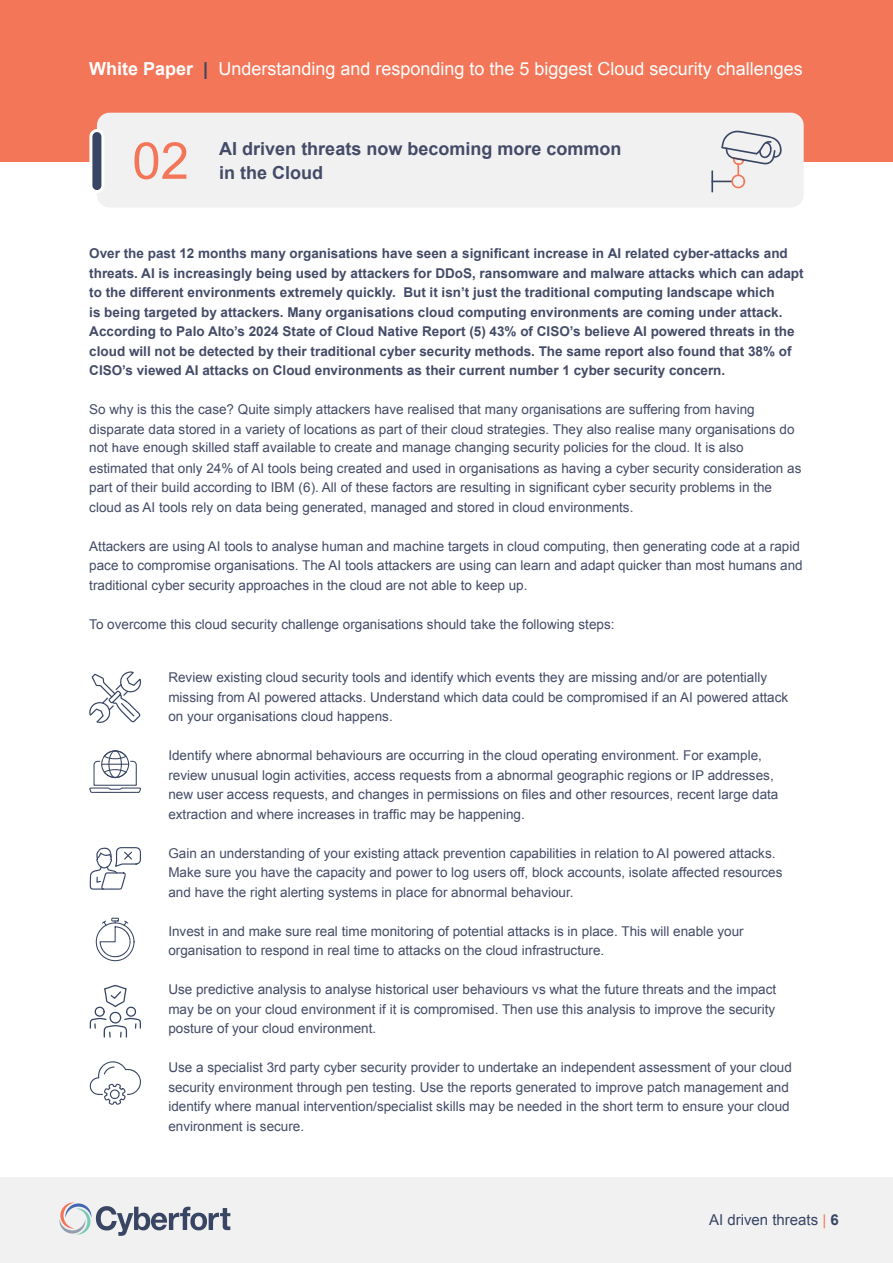
<style>
.page{position:relative;width:893px;height:1263px;background:#fff}
.page>*{position:absolute;margin:0;border:0;box-sizing:border-box;transform-origin:0 0}
.t1{font:51px "Arial";color:#f47658}
.t2{font:18px "Arial";color:#fff}
.t3{font:700 18px "Arial";color:#444b67}
.t4{font:15px "Arial";color:#384563}
.t5{font:13.5px/19.5px "Arial";color:#444b67}
.t6{font:700 13.5px/19.5px "Arial";color:#444b67}
.s1{font-weight:700}
.s2{font-weight:700;color:#384563}
.s3{font-family:"Nimbus San"}
.s4{color:#f47658}
</style>
<div class="page">
<div style="left:0;top:0;width:893px;height:161px;background:#f47658"></div>
<div style="left:0;top:1178px;width:893px;height:85px;background:#f1f1f2"></div>
<svg style="left:59px;top:1202px;width:171px;height:34px"></svg>
<div style="left:97px;top:113px;width:707px;height:95px;background:#f1f1f2;border-radius:13px"></div>
<div style="left:91px;top:131px;width:12px;height:61px;background:#384563;border-radius:6px"></div>
<div style="left:89px;top:129px;width:15px;height:64px;border:3px solid #fff;border-radius:6px"></div>
<svg style="left:711px;top:130px;width:71px;height:63px"></svg>
<svg style="left:89px;top:671px;width:52px;height:52px"></svg>
<svg style="left:89px;top:750px;width:52px;height:43px"></svg>
<svg style="left:90px;top:847px;width:51px;height:43px"></svg>
<svg style="left:95px;top:918px;width:40px;height:44px"></svg>
<svg style="left:90px;top:985px;width:51px;height:53px"></svg>
<svg style="left:89px;top:1061px;width:52px;height:44px"></svg>
<h2 class="t2" style="left:89px;top:56px;width:715px"><span class="s1">White Paper</span> <span class="s2">|</span> Understanding and responding to the 5 biggest Cloud security challenges</h2>
<h1 class="t1" style="left:132px;top:127px;width:58px">02</h1>
<h2 class="t3" style="left:219px;top:137px;width:404px">AI driven threats now becoming more common</h2>
<h2 class="t3" style="left:219px;top:161px;width:106px">in the Cloud</h2>
<p class="t6" style="left:89px;top:244px;width:716px">Over the past 12 months many organisations have seen a significant increase in AI related cyber-attacks and threats. AI is increasingly being used by attackers for DDoS, ransomware and malware attacks which can adapt to the different environments extremely quickly. But it isn’t just the traditional computing landscape which<br>is being targeted by attackers. Many organisations cloud computing environments are coming under attack.<br>According to Palo Alto’s 2024 State of Cloud Native Report (5) 43% of CISO’s believe AI powered threats in the cloud will not be detected by their traditional cyber security methods. The same report also found that 38% of CISO’s viewed AI attacks on Cloud environments as their current number 1 cyber security concern.</p>
<p class="t5" style="left:89px;top:400px;width:707px">So why is this the case? Quite simply attackers have realised that many organisations are suffering from having disparate data stored in a variety of locations as part of their cloud strategies. They also realise many organisations do</p>
<p class="t5" style="left:89px;top:437px;width:714px;line-height:21.1px">not <span class="s3">have</span> enough skilled staff available to create and manage changing security policies for the cloud. It is also estimated that only 24% of AI tools being created and used in organisations as having a cyber security consideration as</p>
<p class="t5" style="left:89px;top:478px;width:684px">part of their build according to IBM (6). All of these factors are resulting in significant cyber security problems in the cloud as AI tools rely on data being generated, managed and stored in cloud environments.</p>
<p class="t5" style="left:89px;top:536px;width:715px">Attackers are using AI tools to analyse human and machine targets in cloud computing, then generating code at a rapid pace to compromise organisations. The AI tools attackers are using can learn and adapt quicker than most humans and traditional cyber security approaches in the cloud are not able to keep up.</p>
<p class="t5" style="left:89px;top:614px;width:527px">To overcome this cloud security challenge organisations should take the following steps:</p>
<p class="t5" style="left:168px;top:668px;width:621px">Review existing cloud security tools and identify which events they are missing and/or are potentially missing from AI powered attacks. Understand which data could be compromised if an AI powered attack on your organisations cloud happens.</p>
<p class="t5" style="left:168px;top:746px;width:612px">Identify where abnormal behaviours are occurring in the cloud operating environment. For example, review unusual login activities, access requests from a abnormal geographic regions or IP addresses, new user access requests, and changes in permissions on files and other resources, recent large data extraction and where increases in traffic may be happening.</p>
<p class="t5" style="left:168px;top:843px;width:616px">Gain an understanding of your existing attack prevention capabilities in relation to AI powered attacks.<br>Make sure you have the capacity and power to log users off, block accounts, isolate affected resources and have the right alerting systems in place for abnormal behaviour.</p>
<p class="t5" style="left:168px;top:921px;width:577px">Invest in and make sure real time monitoring of potential attacks is in place. This will enable your organisation to respond in real time to attacks on the cloud infrastructure.</p>
<p class="t5" style="left:168px;top:980px;width:609px;text-align:justify">Use predictive analysis to analyse historical user behaviours vs what the future threats and the impact may be on your cloud environment if it is compromised. Then use this analysis to improve the security posture of your cloud environment.</p>
<p class="t5" style="left:168px;top:1058px;width:625px">Use a specialist 3rd party cyber security provider to undertake an independent assessment of your cloud security environment through pen testing. Use the reports generated to improve patch management and identify where manual intervention/specialist skills may be needed in the short term to ensure your cloud environment is secure.</p>
<p class="t4" style="left:709px;top:1210px;width:131px">AI driven threats <span class="s4">|</span> <span class="s1">6</span></p>
</div>
